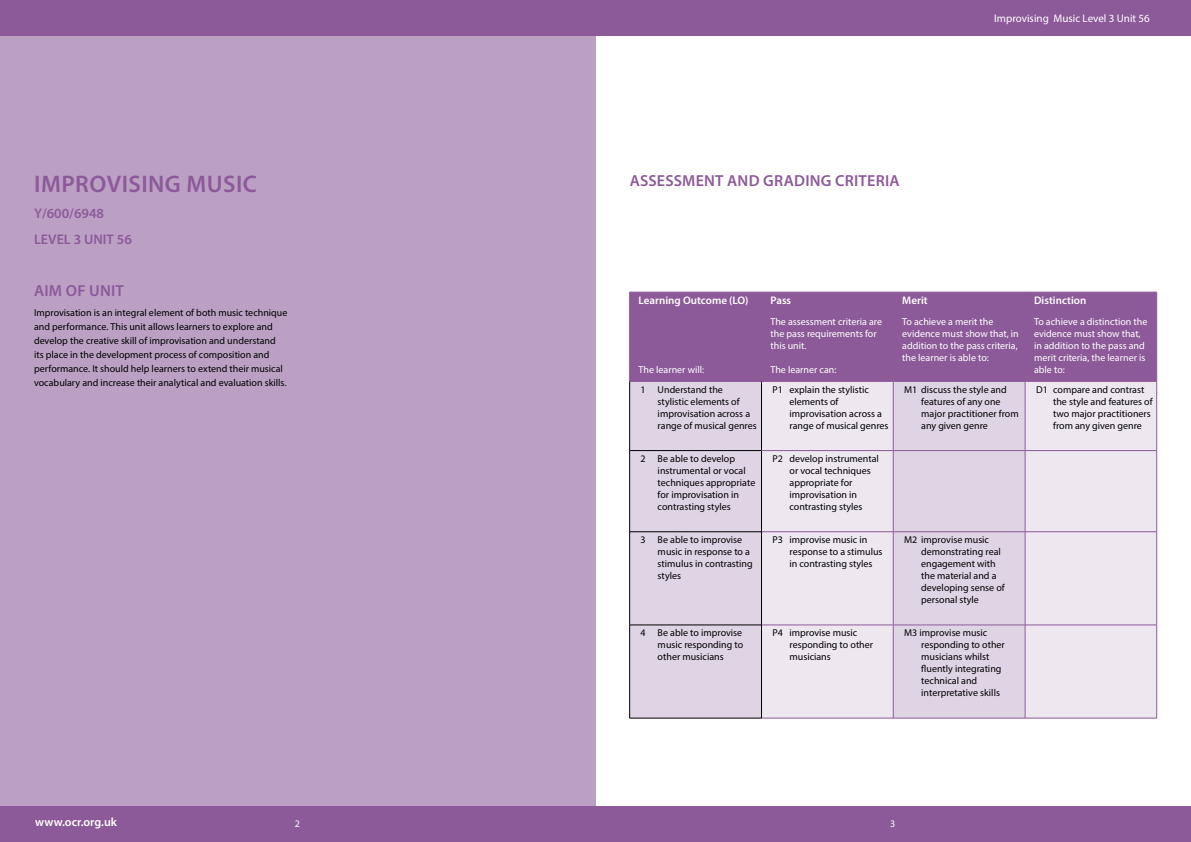
<style>
.page{position:relative;width:1191px;height:842px;background:#fff}
.page>*{position:absolute;margin:0;border:0;box-sizing:border-box;transform-origin:0 0}
.t1{font:600 24px "Myriad Pro";letter-spacing:.02em;color:#8c5a99}
.t2{font:600 16px "Myriad Pro";letter-spacing:.015em;color:#8c5a99}
.t3{font:600 14px/25.6px "Myriad Pro";color:#8c5a99}
.t4{font:600 12px "Myriad Pro";color:#fff}
.t5{font:600 11px "Myriad Pro";color:#fff}
.t6{font:11px "Myriad Pro";color:#fff}
.t7{font:10px/12px "Myriad Pro";color:#000}
.t8{font:10px/12px "Myriad Pro";color:#fff}
</style>
<div class="page">
<div style="left:0;top:806px;width:595px;height:36px;background:#8c5a99"></div>
<div style="left:0;top:0;width:595px;height:36px;background:#8c5a99"></div>
<div style="left:595px;top:806px;width:596px;height:36px;background:#8c5a99"></div>
<div style="left:595px;top:0;width:596px;height:36px;background:#8c5a99"></div>
<div style="left:0;top:36px;width:595px;height:770px;background:#bba0c4"></div>
<div style="left:630px;top:293px;width:526px;height:88px;background:#8c5a99"></div>
<div style="left:630px;top:382px;width:131px;height:336px;background:#dfd4e4"></div>
<svg style="left:762px;top:382px;width:394px;height:336px;background:#e7dfeb"></svg>
<hr style="left:629px;top:292px;width:132px;height:1px;background:#8c5a99">
<hr style="left:629px;top:292px;width:1px;height:89px;background:#8c5a99">
<hr style="left:761px;top:292px;width:132px;height:1px;background:#8c5a99">
<hr style="left:761px;top:292px;width:1px;height:89px;background:#8c5a99">
<hr style="left:893px;top:292px;width:132px;height:1px;background:#8c5a99">
<hr style="left:893px;top:292px;width:1px;height:89px;background:#8c5a99">
<hr style="left:1025px;top:292px;width:131px;height:1px;background:#8c5a99">
<hr style="left:1025px;top:292px;width:1px;height:89px;background:#8c5a99">
<hr style="left:1156px;top:292px;width:1px;height:89px;background:#8c5a99">
<hr style="left:629px;top:381px;width:132px;height:1px;background:#8c5a99">
<hr style="left:761px;top:381px;width:132px;height:1px;background:#8c5a99">
<hr style="left:893px;top:381px;width:132px;height:1px;background:#8c5a99">
<hr style="left:1025px;top:381px;width:131px;height:1px;background:#8c5a99">
<hr style="left:893px;top:381px;width:1px;height:69px;background:#8c5a99">
<hr style="left:1025px;top:381px;width:1px;height:69px;background:#8c5a99">
<hr style="left:1156px;top:381px;width:1px;height:69px;background:#8c5a99">
<hr style="left:761px;top:450px;width:132px;height:1px;background:#8c5a99">
<hr style="left:893px;top:450px;width:132px;height:1px;background:#8c5a99">
<hr style="left:893px;top:451px;width:1px;height:81px;background:#8c5a99">
<hr style="left:1025px;top:450px;width:131px;height:1px;background:#8c5a99">
<hr style="left:1025px;top:451px;width:1px;height:81px;background:#8c5a99">
<hr style="left:1156px;top:451px;width:1px;height:81px;background:#8c5a99">
<hr style="left:761px;top:532px;width:132px;height:1px;background:#8c5a99">
<hr style="left:893px;top:532px;width:132px;height:1px;background:#8c5a99">
<hr style="left:893px;top:532px;width:1px;height:93px;background:#8c5a99">
<hr style="left:1025px;top:532px;width:131px;height:1px;background:#8c5a99">
<hr style="left:1025px;top:532px;width:1px;height:93px;background:#8c5a99">
<hr style="left:1156px;top:532px;width:1px;height:93px;background:#8c5a99">
<hr style="left:761px;top:625px;width:132px;height:1px;background:#8c5a99">
<hr style="left:893px;top:625px;width:132px;height:1px;background:#8c5a99">
<hr style="left:893px;top:625px;width:1px;height:93px;background:#8c5a99">
<hr style="left:1025px;top:625px;width:131px;height:1px;background:#8c5a99">
<hr style="left:1025px;top:625px;width:1px;height:93px;background:#8c5a99">
<hr style="left:1156px;top:625px;width:1px;height:93px;background:#8c5a99">
<hr style="left:761px;top:718px;width:132px;height:1px;background:#8c5a99">
<hr style="left:893px;top:718px;width:132px;height:1px;background:#8c5a99">
<hr style="left:1025px;top:718px;width:131px;height:1px;background:#8c5a99">
<hr style="left:629px;top:381px;width:1px;height:69px;background:#000">
<hr style="left:761px;top:381px;width:1px;height:69px;background:#000">
<hr style="left:629px;top:450px;width:132px;height:1px;background:#000">
<hr style="left:629px;top:451px;width:1px;height:81px;background:#000">
<hr style="left:761px;top:451px;width:1px;height:81px;background:#000">
<hr style="left:629px;top:532px;width:132px;height:1px;background:#000">
<hr style="left:629px;top:532px;width:1px;height:93px;background:#000">
<hr style="left:761px;top:532px;width:1px;height:93px;background:#000">
<hr style="left:629px;top:625px;width:132px;height:1px;background:#000">
<hr style="left:629px;top:625px;width:1px;height:93px;background:#000">
<hr style="left:761px;top:625px;width:1px;height:93px;background:#000">
<hr style="left:629px;top:718px;width:132px;height:1px;background:#000">
<h1 class="t1" style="left:34px;top:169px;width:224px">Improvising music</h1>
<h3 class="t3" style="left:34px;top:200px;width:99px">Y/600/6948<br>LEVEL 3 UN IT 56</h3>
<h2 class="t2" style="left:34px;top:281px;width:84px">Aim of unit</h2>
<p class="t7" style="left:34px;top:305px;width:255px;line-height:14px">Improvisation is an integral element of both music technique and performance. This unit allows learners to explore and develop the creative skill of improvisation and understand its place in the development process of composition and performance. It should help learners to extend their musical vocabulary and increase their analytical and evaluation skills.</p>
<h2 class="t2" style="left:629px;top:171px;width:47px">ASS ESSM</h2>
<h2 class="t2" style="left:695px;top:171px;width:205px">ENT AND GRADING CRITERIA</h2>
<p class="t6" style="left:994px;top:11px;width:157px">Improvising Music Level 3 Unit 56</p>
<p class="t5" style="left:638px;top:294px;width:111px">Learning Outcome (LO)</p>
<p class="t8" style="left:638px;top:363px;width:67px">The learner will:</p>
<p class="t5" style="left:770px;top:294px;width:22px">Pass</p>
<p class="t8" style="left:770px;top:315px;width:113px">The assessment criteria are the pass requirements for this unit.</p>
<p class="t8" style="left:770px;top:363px;width:67px">The learner can:</p>
<p class="t5" style="left:902px;top:294px;width:27px">Merit</p>
<p class="t8" style="left:902px;top:315px;width:118px">To achieve a merit the evidence must show that, in addition to the pass criteria, the learner is able to:</p>
<p class="t5" style="left:1034px;top:294px;width:54px">Distinction</p>
<p class="t8" style="left:1034px;top:315px;width:115px">To achieve a distinction the evidence must show that, in addition to the pass and merit criteria, the learner is able to:</p>
<p class="t7" style="left:657px;top:383px;width:101px;text-indent:-17px">1 Understand the<br>stylistic elements of improvisation across a range of musical genres</p>
<p class="t7" style="left:789px;top:383px;width:101px;text-indent:-17px">P1 explain the stylistic elements of improvisation across a range of musical genres</p>
<p class="t7" style="left:921px;top:383px;width:99px;text-indent:-17px">M1 discuss the style and features of any one major practitioner from any given genre</p>
<p class="t7" style="left:1053px;top:383px;width:101px;text-indent:-17px">D1 compare and contrast the style and features of two major practitioners from any given genre</p>
<p class="t7" style="left:657px;top:453px;width:99px;text-indent:-17px">2 Be able to develop instrumental or vocal techniques appropriate for improvisation in contrasting styles</p>
<p class="t7" style="left:789px;top:453px;width:91px;text-indent:-17px">P2 develop instrumental or vocal techniques appropriate for improvisation in contrasting styles</p>
<p class="t7" style="left:657px;top:534px;width:96px;text-indent:-17px">3 Be able to improvise music in response to a stimulus in contrasting styles</p>
<p class="t7" style="left:789px;top:534px;width:95px;text-indent:-17px">P3 improvise music in response to a stimulus in contrasting styles</p>
<p class="t7" style="left:921px;top:534px;width:85px;text-indent:-17px">M2 improvise music demonstrating real engagement with the material and a developing sense of personal style</p>
<p class="t7" style="left:657px;top:627px;width:87px;text-align:justify;text-indent:-17px">4 Be able to improvise music responding to other musicians</p>
<p class="t7" style="left:789px;top:627px;width:85px;text-indent:-17px">P4 improvise music responding to other musicians</p>
<p class="t7" style="left:921px;top:627px;width:85px;text-indent:-17px">M3 improvise music responding to other musicians whilst fluently integrating technical and interpretative skills</p>
<p class="t4" style="left:35px;top:815px;width:83px">www.ocr.org.uk</p>
<p class="t8" style="left:295px;top:817px;width:7px">2</p>
<p class="t8" style="left:890px;top:817px;width:7px">3</p>
</div>
